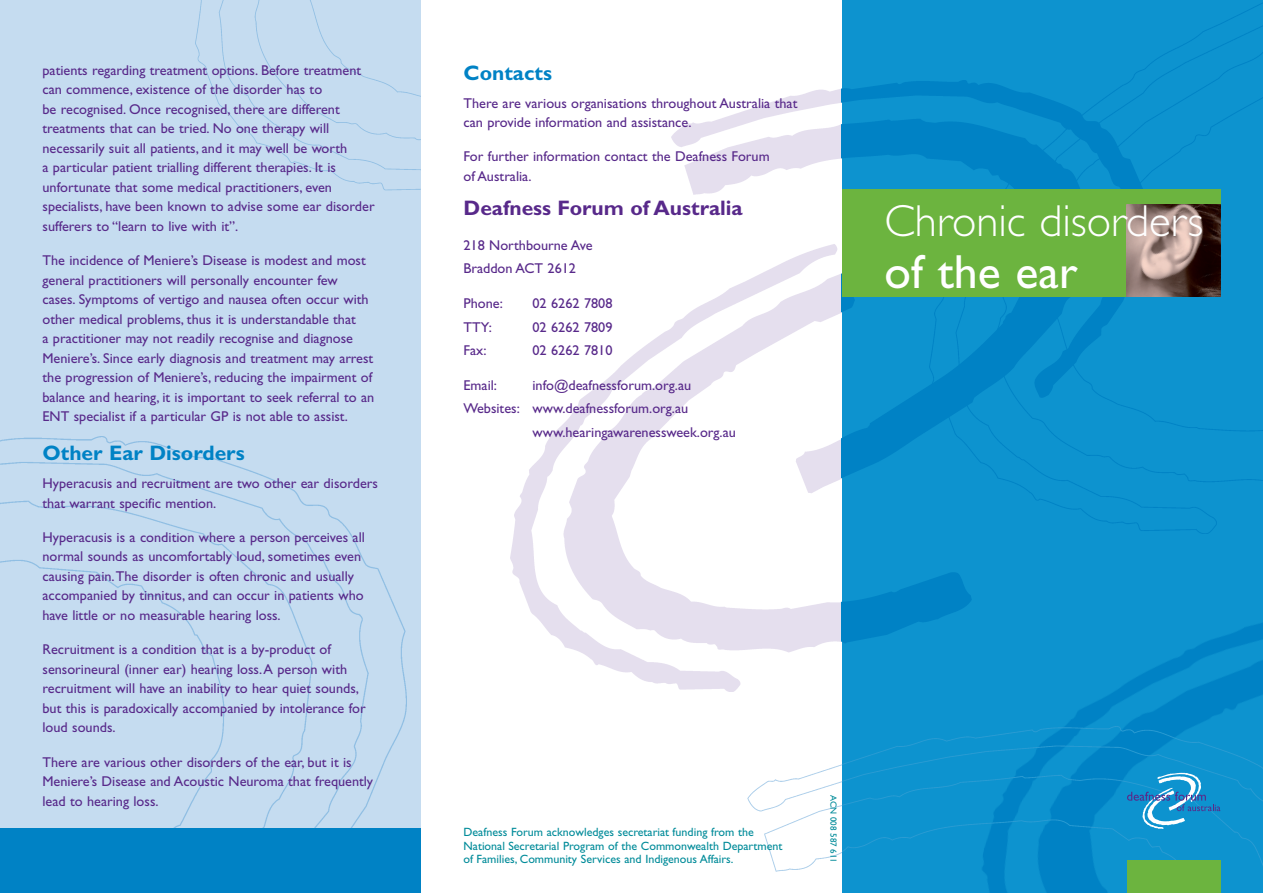
<style>
.page{position:relative;width:1263px;height:893px;background:#fff}
.page>*{position:absolute;margin:0;border:0;box-sizing:border-box;transform-origin:0 0}
.t1{font:48px "Gill Sans";color:#fff}
.t2{font:300 45px "Gill Sans";color:#fff}
.t3{font:700 21px "Gill Sans";color:#0082c5}
.t4{font:700 21px "Gill Sans";color:#58298a}
.t5{font:14.25px/19.5px "Gill Sans";color:#58298a}
.t6{font:12px/13.5px "Gill Sans";color:#008b99}
.t7{font:9px "Gill Sans";color:#008b99}
</style>
<div class="page">
<div style="left:842px;top:0;width:421px;height:893px;background:#0d93cf"></div>
<img style="left:747px;top:726px;width:516px;height:167px">
<img style="left:510px;top:88px;width:332px;height:603px">
<div style="left:0;top:0;width:421px;height:893px;background:#c5dcf0"></div>
<img style="left:1131px;top:3px;width:132px;height:531px">
<img style="left:0;top:437px;width:406px;height:392px">
<img style="left:196px;top:0;width:225px;height:191px">
<img style="left:842px;top:80px;width:304px;height:563px">
<div style="left:1126px;top:860px;width:94px;height:33px;background:#6cb43f"></div>
<div style="left:0;top:829px;width:421px;height:64px;background:#0082c5"></div>
<div style="left:842px;top:189px;width:378px;height:107px;background:#6cb43f"></div>
<img style="left:1126px;top:204px;width:94px;height:93px">
<svg style="left:1127px;top:773px;width:93px;height:56px"></svg>
<p class="t5" style="left:43px;top:60px;width:334px">patients regarding treatment options. Before treatment can commence, existence of the disorder has to<br>be recognised. Once recognised, there are different treatments that can be tried. No one therapy will necessarily suit all patients, and it may well be worth<br>a particular patient trialling different therapies. It is unfortunate that some medical practitioners, even specialists, have been known to advise some ear disorder sufferers to “learn to live with it”.</p>
<p class="t5" style="left:43px;top:251px;width:333px">The incidence of Meniere’s Disease is modest and most general practitioners will personally encounter few cases. Symptoms of vertigo and nausea often occur with other medical problems, thus it is understandable that<br>a practitioner may not readily recognise and diagnose Meniere’s. Since early diagnosis and treatment may arrest the progression of Meniere’s, reducing the impairment of balance and hearing, it is important to seek referral to an ENT specialist if a particular GP is not able to assist.</p>
<h3 class="t3" style="left:43px;top:441px;width:204px">Other Ear Disorders</h3>
<p class="t5" style="left:43px;top:473px;width:337px">Hyperacusis and recruitment are two other ear disorders that warrant specific mention.</p>
<p class="t5" style="left:43px;top:527px;width:324px">Hyperacusis is a condition where a person perceives all normal sounds as uncomfortably loud, sometimes even causing pain. The disorder is often chronic and usually accompanied by tinnitus, and can occur in patients who have little or no measurable hearing loss.</p>
<p class="t5" style="left:43px;top:640px;width:325px">Recruitment is a condition that is a by-product of sensorineural (inner ear) hearing loss. A person with recruitment will have an inability to hear quiet sounds, but this is paradoxically accompanied by intolerance for loud sounds.</p>
<p class="t5" style="left:43px;top:752px;width:332px">There are various other disorders of the ear, but it is<br>Meniere’s Disease and Acoustic Neuroma that frequently lead to hearing loss.</p>
<h3 class="t3" style="left:463px;top:60px;width:90px">Contacts</h3>
<p class="t5" style="left:463px;top:93px;width:335px">There are various organisations throughout Australia that can provide information and assistance.</p>
<p class="t5" style="left:463px;top:147px;width:308px">For further information contact the Deafness Forum of Australia.</p>
<h3 class="t4" style="left:463px;top:196px;width:281px">Deafness Forum of Australia</h3>
<p class="t5" style="left:463px;top:233px;width:131px;line-height:23.7px">218 Northbourne Ave<br>Braddon ACT 2612</p>
<p class="t5" style="left:463px;top:293px;width:41px">Phone:</p>
<p class="t5" style="left:532px;top:293px;width:81px">02 6262 7808</p>
<p class="t5" style="left:463px;top:317px;width:30px">TTY:</p>
<p class="t5" style="left:532px;top:317px;width:81px">02 6262 7809</p>
<p class="t5" style="left:463px;top:341px;width:25px">Fax:</p>
<p class="t5" style="left:532px;top:341px;width:81px">02 6262 7810</p>
<p class="t5" style="left:463px;top:375px;width:35px">Email:</p>
<p class="t5" style="left:532px;top:375px;width:160px">info@deafnessforum.org.au</p>
<p class="t5" style="left:463px;top:399px;width:226px">Websites: www.deafnessforum.org.au</p>
<p class="t5" style="left:532px;top:423px;width:205px">www.hearingawarenessweek.org.au</p>
<h2 class="t2" style="left:884px;top:195px;width:320px">Chronic disorders</h2>
<h1 class="t1" style="left:884px;top:244px;width:195px">of the ear</h1>
<p class="t6" style="left:463px;top:825px;width:321px">Deafness Forum acknowledges secretariat funding from the<br>National Secretarial Program of the Commonwealth Department of Families, Community Services and Indigenous Affairs.</p>
<p class="t7" style="left:839px;top:795px;width:69px;rotate:90deg">ACN 008 587 611</p>
</div>
